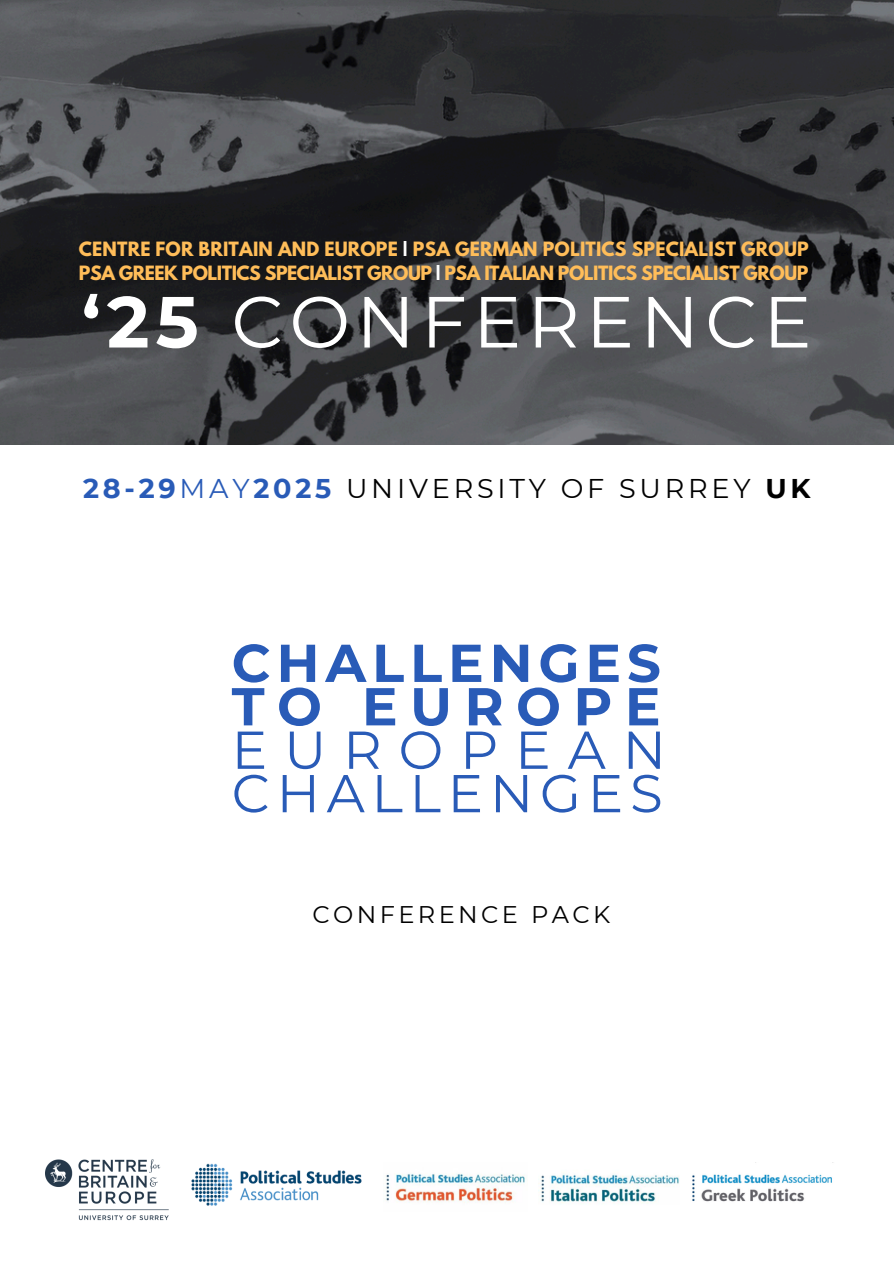
<style>
.page{position:relative;width:894px;height:1264px;background:#fff}
.page>*{position:absolute;margin:0;border:0;box-sizing:border-box;transform-origin:0 0}
.t1{font:72.15px "Montserrat";letter-spacing:.085em;color:#fff}
.t2{font:700 53.25px/43.3px "Montserrat";letter-spacing:.11em;color:#295bb7;text-align:justify}
.t3{font:27.15px "Montserrat";letter-spacing:.14em;color:#000}
.t4{font:24px "Montserrat";letter-spacing:.14em;color:#000}
.t5{font:700 17.4px "League Spartan";letter-spacing:-.03em;color:#ffbd59}
.t6{font:700 17.4px "League Spartan";letter-spacing:.01em;color:#ffbd59}
.s1{color:#fff}
.s2{font-weight:700}
.s3{font-weight:700;color:#295bb7}
.s4{color:#295bb7}
.s5{font-weight:400}
</style>
<div class="page">
<img style="left:0;top:0;width:893px;height:444px">
<img style="left:45px;top:1159px;width:124px;height:62px">
<img style="left:386px;top:1173px;width:141px;height:30px">
<img style="left:538px;top:1174px;width:141px;height:29px">
<img style="left:692px;top:1162px;width:141px;height:40px">
<img style="left:191px;top:1163px;width:171px;height:43px">
<p class="t6" style="left:79px;top:241px;width:731px">CENTRE FOR BRITAIN AND EUROPE <span class="s1">|</span> PSA GERMAN POLITICS SPECIALIST GROUP</p>
<h2 class="t5" style="left:79px;top:264px;width:730px">PSA GREEK POLITICS SPECIALIST GROUP <span class="s1">|</span> PSA ITALIAN POLITICS SPECIALIST GROUP</h2>
<h1 class="t1" style="left:82px;top:278px;width:731px"><span class="s2">‘25</span> CONFERENCE</h1>
<p class="t3" style="left:83px;top:472px;width:728px"><span class="s3">28-29</span><span class="s4">MAY</span><span class="s3">2025</span> UNIVERSITY OF SURREY <span class="s2">UK</span></p>
<p class="t2" style="left:231px;top:641px;width:435px">CHALLENGES TO EUROPE <span class="s5">EUROPEAN CHALLENGES</span></p>
<p class="t4" style="left:312px;top:900px;width:299px">CONFERENCE PACK</p>
</div>
